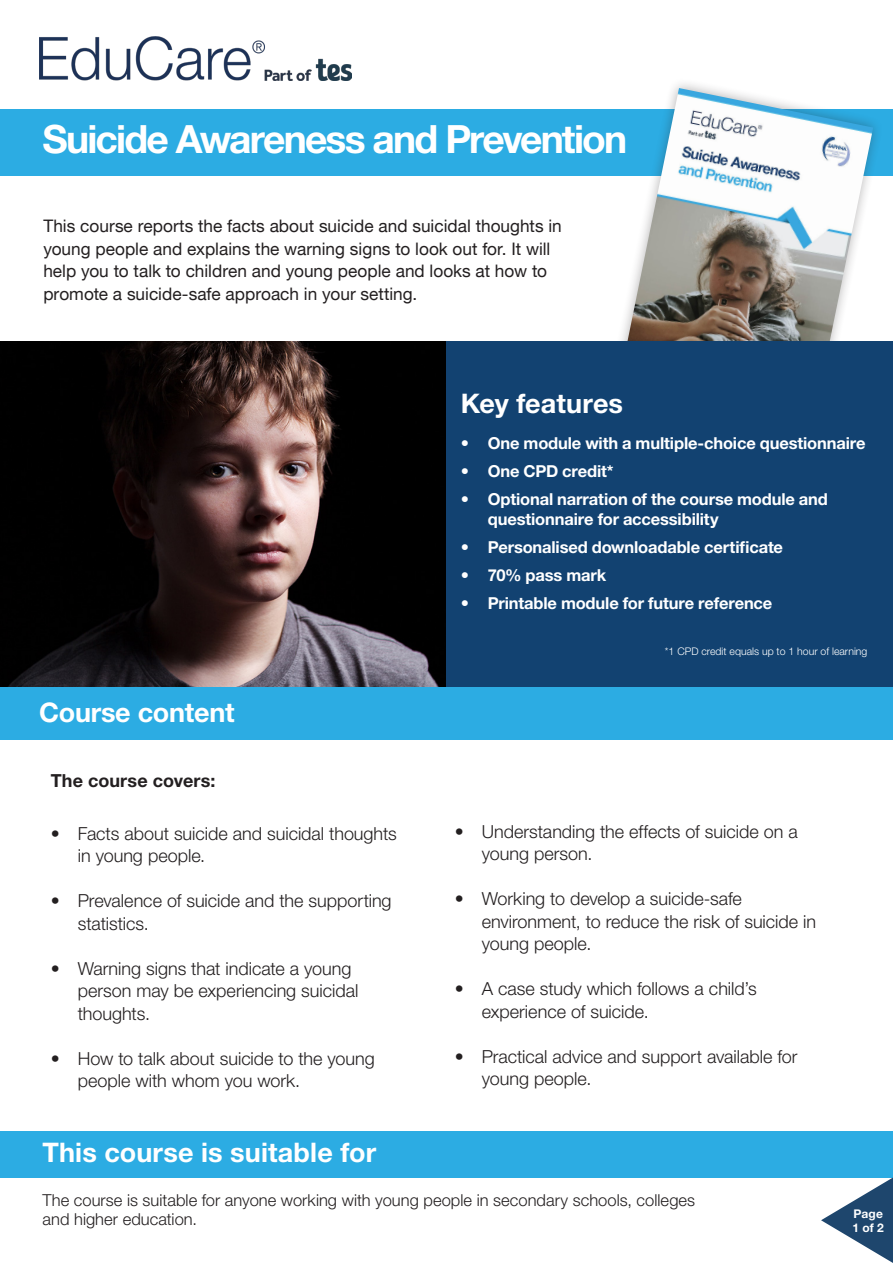
<style>
.page{position:relative;width:893px;height:1263px;background:#fff}
.page>*{position:absolute;margin:0;border:0;box-sizing:border-box;transform-origin:0 0}
.t1{font:700 39px "Helvetica Neue LT Pro";letter-spacing:-.045em;color:#fff}
.t2{font:700 27px "Helvetica Neue LT Pro";color:#fff}
.t3{font:300 18px/22.5px "Helvetica Neue LT Pro";color:#231f20}
.t4{font:700 18px "Helvetica Neue LT Pro";letter-spacing:.005em;color:#231f20}
.t5{font:17.25px/22.5px "Helvetica Neue LT";color:#231f20}
.t6{font:700 16.5px/19.5px "Helvetica Neue LT Pro";letter-spacing:-.01em;color:#fff}
.t7{font:300 16.5px/19.5px "Helvetica Neue LT Pro";letter-spacing:.005em;color:#231f20}
.t8{font:700 12px "Helvetica Neue LT Pro";letter-spacing:.02em;color:#fff}
.t9{font:300 10.5px "Helvetica Neue LT Pro";color:#fff}
</style>
<div class="page">
<div style="left:0;top:1131px;width:893px;height:46px;background:#2cace3"></div>
<div style="left:0;top:109px;width:893px;height:67px;background:#2cace3"></div>
<img style="left:623px;top:88px;width:250px;height:253px">
<div style="left:0;top:687px;width:893px;height:53px;background:#2cace3"></div>
<img style="left:0;top:341px;width:446px;height:346px">
<div style="left:446px;top:341px;width:447px;height:346px;background:#124271"></div>
<svg style="left:821px;top:1177px;width:72px;height:86px"></svg>
<img style="left:40px;top:36px;width:312px;height:44px">
<p class="t1" style="left:43px;top:114px;width:586px">Suicide Awareness and Prevention</p>
<p class="t5" style="left:43px;top:215px;width:520px">This course reports the facts about suicide and suicidal thoughts in young people and explains the warning signs to look out for. It will help you to talk to children and young people and looks at how to promote a suicide-safe approach in your setting.</p>
<p class="t2" style="left:461px;top:386px;width:164px">Key features</p>
<p class="t6" style="left:461px;top:433px;width:406px">• One module with a multiple-choice questionnaire</p>
<p class="t6" style="left:461px;top:461px;width:154px">• One CPD credit*</p>
<p class="t6" style="left:488px;top:489px;width:342px;text-indent:-27px">• Optional narration of the course module and questionnaire for accessibility</p>
<p class="t6" style="left:461px;top:536px;width:324px">• Personalised downloadable certificate</p>
<p class="t6" style="left:461px;top:564px;width:147px">• 70% pass mark</p>
<p class="t6" style="left:461px;top:593px;width:313px">• Printable module for future reference</p>
<p class="t2" style="left:39px;top:696px;width:197px">Course content</p>
<p class="t4" style="left:51px;top:769px;width:166px">The course covers:</p>
<p class="t3" style="left:78px;top:822px;width:321px;text-indent:-27px">• Facts about suicide and suicidal thoughts in young people.</p>
<p class="t3" style="left:78px;top:889px;width:315px;text-indent:-27px">• Prevalence of suicide and the supporting statistics.</p>
<p class="t3" style="left:78px;top:957px;width:282px;text-indent:-27px">• Warning signs that indicate a young person may be experiencing suicidal thoughts.</p>
<p class="t3" style="left:78px;top:1047px;width:298px;text-indent:-27px">• How to talk about suicide to the young people with whom you work.</p>
<p class="t9" style="left:665px;top:645px;width:204px">*1 CPD credit equals up to 1 hour of learning</p>
<p class="t3" style="left:482px;top:820px;width:317px;text-indent:-27px">• Understanding the effects of suicide on a young person.</p>
<p class="t3" style="left:482px;top:887px;width:336px;text-indent:-27px">• Working to develop a suicide-safe environment, to reduce the risk of suicide in young people.</p>
<p class="t3" style="left:482px;top:977px;width:277px;text-indent:-27px">• A case study which follows a child’s experience of suicide.</p>
<p class="t3" style="left:482px;top:1045px;width:317px;text-indent:-27px">• Practical advice and support available for young people.</p>
<p class="t2" style="left:43px;top:1136px;width:335px">This course is suitable for</p>
<p class="t7" style="left:43px;top:1190px;width:654px">The course is suitable for anyone working with young people in secondary schools, colleges and higher education.</p>
<p class="t8" style="left:853px;top:1206px;width:31px">Page</p>
<p class="t8" style="left:852px;top:1220px;width:33px">1 of 2</p>
</div>
